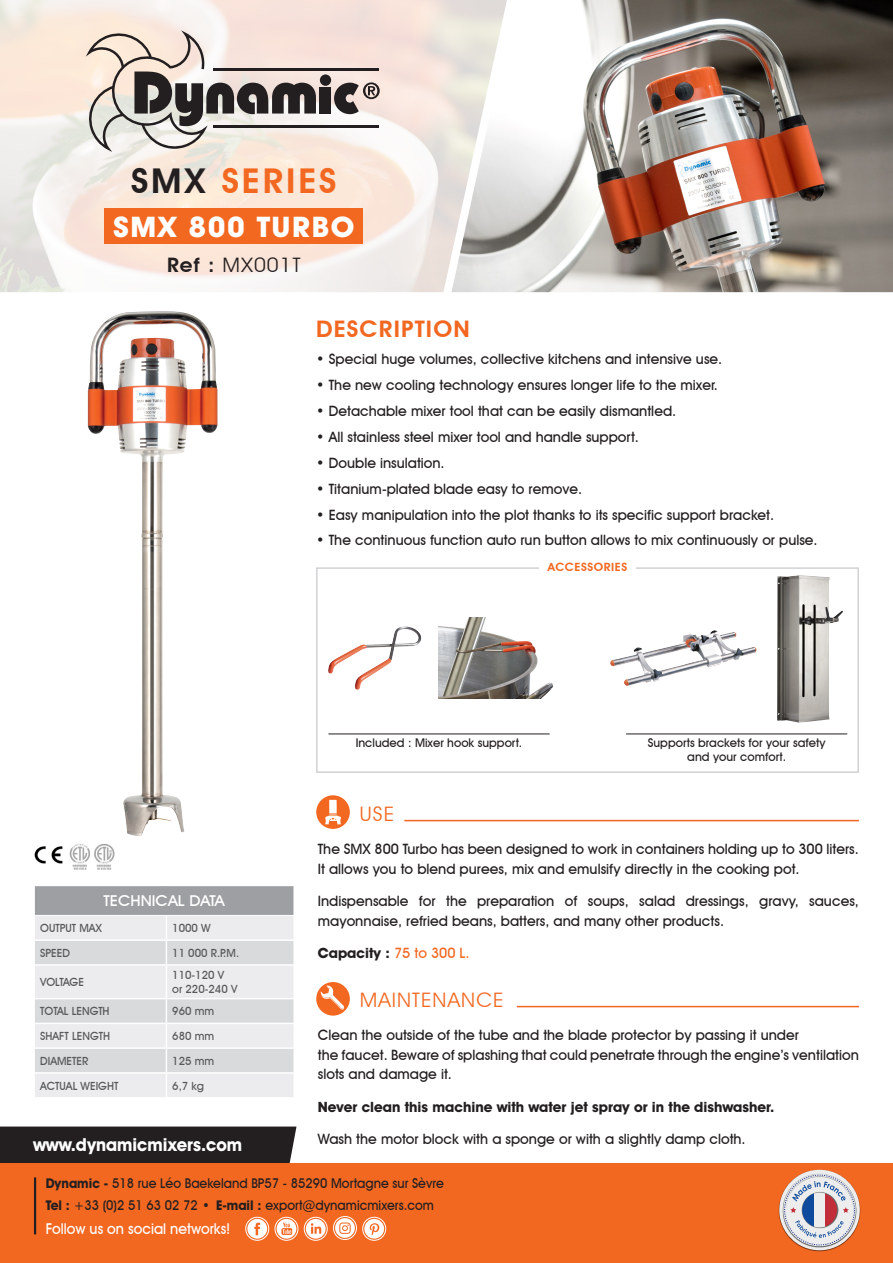
<style>
.page{position:relative;width:893px;height:1263px;background:#fff}
.page>*{position:absolute;margin:0;border:0;box-sizing:border-box;transform-origin:0 0}
.t1{font:600 34.2px "Avant Garde IT Cby BT";letter-spacing:.08em;color:#f36821;scale:1.05 1}
.t2{font:700 28.5px "Avant Garde IT Cby BT";letter-spacing:.05em;color:#fff;scale:1.05 1}
.t3{font:600 22.8px "Avant Garde IT Cby BT";letter-spacing:.05em;color:#f36821;scale:1.05 1}
.t4{font:19.95px "Avant Garde IT Cby BT";letter-spacing:.05em;color:#f36821;scale:1.05 1}
.t5{font:19.95px "Avant Garde IT Cby BT";letter-spacing:.05em;color:#231f20;scale:1.05 1}
.t6{font:700 18px "Avant Garde IT Cby BT";color:#fff;scale:.95 1}
.t7{font:500 15px "Avant Garde IT Cby BT";color:#fff;scale:.95 1}
.t8{font:500 15px "Avant Garde IT Cby BT";color:#fff;scale:1.1 1}
.t9{font:500 14.25px/19.5px "Avant Garde IT Cby BT";color:#231f20}
.t10{font:700 14.25px "Avant Garde IT Cby BT";color:#231f20}
.t11{font:500 13.5px "Avant Garde IT Cby BT";color:#231f20;scale:.95 1}
.t12{font:500 12px/14.4px "Avant Garde IT Cby BT";color:#231f20;text-align:center}
.t13{font:600 11.4px "Avant Garde IT Cby BT";letter-spacing:.05em;color:#f36821;scale:1.05 1}
.t14{font:500 11.25px/13.5px "Avant Garde IT Cby BT";color:#57585a}
.t15{font:500 11.25px "Avant Garde IT Cby BT";letter-spacing:-.02em;color:#57585a}
.s1{color:#231f20}
.s2{font-weight:600}
.s3{font-weight:500;color:#f36821}
.s4{font-weight:700}
</style>
<div class="page">
<img style="left:523px;top:0;width:370px;height:292px">
<svg style="left:0;top:0;width:437px;height:292px;fill:#f9e8db"></svg>
<svg style="left:437px;top:0;width:86px;height:292px"></svg>
<img style="left:88px;top:311px;width:130px;height:525px">
<svg style="left:34px;top:886px;width:260px;height:211px;background:#dddddf"></svg>
<hr style="left:404px;top:820px;width:455px;height:1px;background:#f36821">
<div style="left:316px;top:795px;width:34px;height:34px;background:#f36821;border-radius:50%"></div>
<svg style="left:325px;top:800px;width:16px;height:24px"></svg>
<img style="left:34px;top:846px;width:29px;height:18px">
<img style="left:69px;top:843px;width:46px;height:27px">
<div style="left:105px;top:208px;width:258px;height:36px;background:#f36821"></div>
<hr style="left:517px;top:1006px;width:342px;height:1px;background:#f36821">
<svg style="left:316px;top:982px;width:34px;height:34px"></svg>
<div style="left:316px;top:567px;width:543px;height:206px;border:2px solid #d1d2d4"></div>
<div style="left:539px;top:556px;width:97px;height:22px;background:#fff"></div>
<hr style="left:626px;top:733px;width:221px;height:1px;background:#231f20">
<img style="left:610px;top:630px;width:147px;height:56px">
<hr style="left:328px;top:733px;width:222px;height:1px;background:#231f20">
<img style="left:328px;top:627px;width:94px;height:63px">
<img style="left:438px;top:618px;width:115px;height:81px">
<img style="left:777px;top:575px;width:66px;height:148px">
<div style="left:0;top:1126px;width:296px;height:37px;background:#231f20"></div>
<div style="left:0;top:1163px;width:893px;height:100px;background:#f36821"></div>
<img style="left:779px;top:1169px;width:82px;height:82px">
<svg style="left:779px;top:1170px;width:81px;height:80px"></svg>
<img style="left:783px;top:1173px;width:74px;height:74px">
<svg style="left:783px;top:1174px;width:73px;height:72px;background:#c9b9bb"></svg>
<div style="left:784px;top:1175px;width:71px;height:70px;border:1px dashed #283890;border-radius:50%"></div>
<hr style="left:34px;top:1177px;width:2px;height:57px;background:#231f20">
<div style="left:245px;top:1217px;width:24px;height:23px;border:1px solid #fff;border-radius:50%"></div>
<svg style="left:247px;top:1219px;width:20px;height:19px"></svg>
<div style="left:333px;top:1216px;width:24px;height:24px;border:1px solid #fff;border-radius:50%"></div>
<svg style="left:335px;top:1218px;width:20px;height:20px"></svg>
<div style="left:304px;top:1217px;width:23px;height:23px;border:1px solid #fff;border-radius:50%"></div>
<svg style="left:306px;top:1219px;width:20px;height:19px"></svg>
<div style="left:362px;top:1217px;width:24px;height:23px;border:1px solid #fff;border-radius:50%"></div>
<svg style="left:364px;top:1219px;width:20px;height:19px"></svg>
<div style="left:275px;top:1217px;width:23px;height:23px;border:1px solid #fff;border-radius:50%"></div>
<svg style="left:277px;top:1219px;width:19px;height:19px"></svg>
<div style="left:320px;top:87px;width:11px;height:27px;background:#231f20"></div>
<div style="left:320px;top:74px;width:11px;height:12px;background:#231f20;border-radius:50%"></div>
<hr style="left:214px;top:125px;width:165px;height:2px;background:#231f20">
<hr style="left:214px;top:68px;width:165px;height:2px;background:#231f20">
<svg style="left:86px;top:30px;width:230px;height:122px;background:#c0b7b0"></svg>
<svg style="left:334px;top:82px;width:46px;height:32px"></svg>
<p class="t1" style="left:131px;top:160px;width:197px"><span class="s1">SMX</span> SERIES</p>
<p class="t2" style="left:113px;top:209px;width:231px">SMX 800 TURBO</p>
<p class="t5" style="left:167px;top:253px;width:128px"><span class="s2">Ref :</span> MX001T</p>
<p class="t3" style="left:316px;top:315px;width:148px">DESCRIPTION</p>
<p class="t9" style="left:316px;top:349px;width:408px">• Special huge volumes, collective kitchens and intensive use.</p>
<p class="t9" style="left:316px;top:375px;width:403px">• The new cooling technology ensures longer life to the mixer.</p>
<p class="t9" style="left:316px;top:401px;width:362px">• Detachable mixer tool that can be easily dismantled.</p>
<p class="t9" style="left:316px;top:427px;width:324px">• All stainless steel mixer tool and handle support.</p>
<p class="t9" style="left:316px;top:453px;width:130px">• Double insulation.</p>
<p class="t9" style="left:316px;top:479px;width:268px">• Titanium-plated blade easy to remove.</p>
<p class="t9" style="left:316px;top:505px;width:460px">• Easy manipulation into the plot thanks to its specific support bracket.</p>
<p class="t9" style="left:316px;top:530px;width:503px">• The continuous function auto run button allows to mix continuously or pulse.</p>
<p class="t13" style="left:548px;top:561px;width:77px">ACCESSORIES</p>
<p class="t8" style="left:104px;top:892px;width:112px">TECHNICAL DATA</p>
<p class="t14" style="left:40px;top:921px;width:64px">OUTPUT MAX</p>
<p class="t14" style="left:172px;top:921px;width:40px">1000 W</p>
<p class="t14" style="left:40px;top:946px;width:31px">SPEED</p>
<p class="t14" style="left:172px;top:946px;width:68px">11 000 R.P.M.</p>
<p class="t15" style="left:40px;top:975px;width:45px">VOLTAGE</p>
<p class="t14" style="left:172px;top:968px;width:67px">110-120 V<br>or 220-240 V</p>
<p class="t14" style="left:40px;top:1004px;width:71px">TOTAL LENGTH</p>
<p class="t14" style="left:172px;top:1004px;width:44px">960 mm</p>
<p class="t14" style="left:40px;top:1029px;width:71px">SHAFT LENGTH</p>
<p class="t14" style="left:172px;top:1029px;width:44px">680 mm</p>
<p class="t14" style="left:40px;top:1054px;width:50px">DIAMETER</p>
<p class="t14" style="left:172px;top:1054px;width:44px">125 mm</p>
<p class="t14" style="left:40px;top:1079px;width:80px">ACTUAL WEIGHT</p>
<p class="t14" style="left:172px;top:1079px;width:33px">6,7 kg</p>
<p class="t6" style="left:33px;top:1133px;width:222px">www.dynamicmixers.com</p>
<p class="t12" style="left:356px;top:735px;width:168px">Included : Mixer hook support.</p>
<p class="t4" style="left:360px;top:802px;width:34px">USE</p>
<p class="t12" style="left:648px;top:735px;width:179px">Supports brackets for your safety and your comfort.</p>
<p class="t9" style="left:318px;top:839px;width:543px">The SMX 800 Turbo has been designed to work in containers holding up to 300 liters.<br>It allows you to blend purees, mix and emulsify directly in the cooking pot.</p>
<p class="t9" style="left:318px;top:891px;width:543px">Indispensable for the preparation of soups, salad dressings, gravy, sauces, mayonnaise, refried beans, batters, and many other products.</p>
<p class="t10" style="left:318px;top:944px;width:153px">Capacity : <span class="s3">75 to 300 L.</span></p>
<p class="t4" style="left:360px;top:987px;width:138px">MAINTENANCE</p>
<p class="t9" style="left:318px;top:1025px;width:482px">Clean the outside of the tube and the blade protector by passing it under</p>
<p class="t9" style="left:318px;top:1045px;width:543px">the faucet. Beware of splashing that could penetrate through the engine’s ventilation slots and damage it.</p>
<p class="t10" style="left:318px;top:1098px;width:458px">Never clean this machine with water jet spray or in the dishwasher.</p>
<p class="t9" style="left:318px;top:1129px;width:429px">Wash the motor block with a sponge or with a slightly damp cloth.</p>
<p class="t11" style="left:46px;top:1175px;width:421px"><span class="s4">Dynamic -</span> 518 rue Léo Baekeland BP57 - 85290 Mortagne sur Sèvre</p>
<p class="t11" style="left:46px;top:1197px;width:410px"><span class="s4">Tel :</span> +33 (0)2 51 63 02 72 • <span class="s4">E-mail :</span> export@dynamicmixers.com</p>
<p class="t7" style="left:46px;top:1220px;width:196px">Follow us on social networks!</p>
</div>
